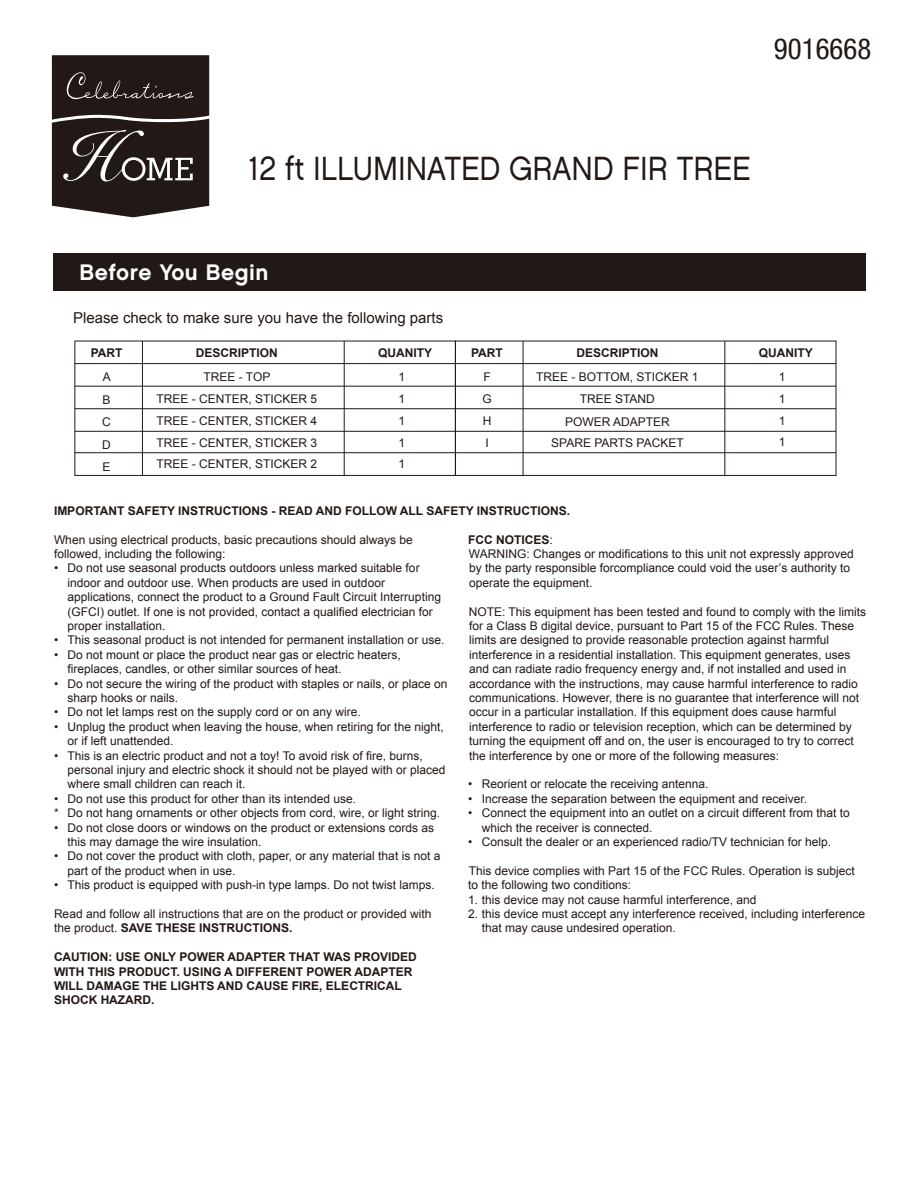
<style>
.page{position:relative;width:918px;height:1188px;background:#fff}
.page>*{position:absolute;margin:0;border:0;box-sizing:border-box;transform-origin:0 0}
.t1{font:33.45px "Chalet London Nineteen Sixty";color:#221815;scale:.9 1}
.t2{font:condensed 28.95px "Helvetica Neue LT Std";color:#221815}
.t3{font:22.5px "Chalet New York Nineteen Sixty";letter-spacing:.025em;color:#fff}
.t4{font:15px "Arial";color:#221815}
.t5{font:12px/14.4px "Arial";color:#221815}
.t6{font:700 12px/14.4px "Arial";color:#221815}
.s1{font-weight:700}
</style>
<div class="page">
<div style="left:53px;top:253px;width:813px;height:37px;background:#221815"></div>
<svg style="left:52px;top:55px;width:157px;height:162px;background:#3b322f"></svg>
<div style="left:74px;top:341px;width:382px;height:135px;border:1px solid #221815"></div>
<hr style="left:344px;top:341px;width:1px;height:134px;background:#221815">
<hr style="left:142px;top:341px;width:1px;height:134px;background:#221815">
<hr style="left:75px;top:363px;width:380px;height:1px;background:#221815">
<hr style="left:75px;top:386px;width:380px;height:1px;background:#221815">
<hr style="left:75px;top:408px;width:380px;height:1px;background:#221815">
<hr style="left:75px;top:431px;width:380px;height:1px;background:#221815">
<hr style="left:75px;top:452px;width:380px;height:1px;background:#221815">
<div style="left:455px;top:341px;width:381px;height:135px;border:1px solid #221815"></div>
<hr style="left:724px;top:341px;width:1px;height:134px;background:#221815">
<hr style="left:523px;top:341px;width:1px;height:134px;background:#221815">
<hr style="left:455px;top:363px;width:381px;height:1px;background:#221815">
<hr style="left:455px;top:386px;width:381px;height:1px;background:#221815">
<hr style="left:455px;top:408px;width:381px;height:1px;background:#221815">
<hr style="left:455px;top:431px;width:381px;height:1px;background:#221815">
<hr style="left:455px;top:452px;width:381px;height:1px;background:#221815">
<h2 class="t2" style="left:774px;top:32px;width:99px">9016668</h2>
<h1 class="t1" style="left:249px;top:148px;width:559px">12 ft ILLUMINATED GRAND FIR TREE</h1>
<h3 class="t3" style="left:80px;top:258px;width:191px">Before You Begin</h3>
<p class="t4" style="left:73px;top:308px;width:372px">Please check to make sure you have the following parts</p>
<p class="t6" style="left:91px;top:346px;width:33px">PART</p>
<p class="t6" style="left:196px;top:346px;width:84px">DESCRIPTION</p>
<p class="t6" style="left:378px;top:346px;width:56px">QUANITY</p>
<p class="t5" style="left:102px;top:366px;width:10px;line-height:22.5px;text-align:justify">A B C D E</p>
<p class="t5" style="left:157px;top:366px;width:162px;line-height:21.8px;text-align:center">TREE - TOP<br>TREE - CENTER, STICKER 5<br>TREE - CENTER, STICKER 4<br>TREE - CENTER, STICKER 3<br>TREE - CENTER, STICKER 2</p>
<p class="t5" style="left:398px;top:366px;width:8px;line-height:21.8px;text-align:justify">1<br>1<br>1<br>1<br>1</p>
<p class="t6" style="left:471px;top:346px;width:33px">PART</p>
<p class="t6" style="left:576px;top:346px;width:84px">DESCRIPTION</p>
<p class="t6" style="left:759px;top:346px;width:56px">QUANITY</p>
<p class="t5" style="left:482px;top:366px;width:11px;line-height:21.8px;text-align:justify">F G H I</p>
<p class="t5" style="left:536px;top:366px;width:164px;line-height:22px;text-align:center">TREE - BOTTOM, STICKER 1<br>TREE STAND<br>POWER ADAPTER<br>SPARE PARTS PACKET</p>
<p class="t5" style="left:779px;top:366px;width:8px;line-height:21.8px;text-align:justify">1<br>1<br>1<br>1</p>
<p class="t6" style="left:54px;top:504px;width:518px">IMPORTANT SAFETY INSTRUCTIONS - READ AND FOLLOW ALL SAFETY INSTRUCTIONS.</p>
<p class="t5" style="left:54px;top:532px;width:360px">When using electrical products, basic precautions should always be followed, including the following:</p>
<p class="t5" style="left:68px;top:561px;width:375px;text-indent:-14px">• Do not use seasonal products outdoors unless marked suitable for indoor and outdoor use. When products are used in outdoor applications, connect the product to a Ground Fault Circuit Interrupting (GFCI) outlet. If one is not provided, contact a qualified electrician for proper installation.</p>
<p class="t5" style="left:54px;top:633px;width:392px">• This seasonal product is not intended for permanent installation or use.</p>
<p class="t5" style="left:68px;top:648px;width:335px;text-indent:-14px">• Do not mount or place the product near gas or electric heaters, fireplaces, candles, or other similar sources of heat.</p>
<p class="t5" style="left:68px;top:676px;width:382px;text-indent:-14px">• Do not secure the wiring of the product with staples or nails, or place on sharp hooks or nails.</p>
<p class="t5" style="left:54px;top:705px;width:308px">• Do not let lamps rest on the supply cord or on any wire.</p>
<p class="t5" style="left:68px;top:720px;width:378px;text-indent:-14px">• Unplug the product when leaving the house, when retiring for the night, or if left unattended.</p>
<p class="t5" style="left:68px;top:748px;width:380px;text-indent:-14px">• This is an electric product and not a toy! To avoid risk of fire, burns, personal injury and electric shock it should not be played with or placed where small children can reach it.</p>
<p class="t5" style="left:54px;top:792px;width:388px">• Do not use this product for other than its intended use.<br>* Do not hang ornaments or other objects from cord, wire, or light string.</p>
<p class="t5" style="left:68px;top:820px;width:368px;text-indent:-14px">• Do not close doors or windows on the product or extensions cords as this may damage the wire insulation.</p>
<p class="t5" style="left:68px;top:849px;width:374px;text-indent:-14px">• Do not cover the product with cloth, paper, or any material that is not a part of the product when in use.</p>
<p class="t5" style="left:54px;top:878px;width:382px">• This product is equipped with push-in type lamps. Do not twist lamps.</p>
<p class="t5" style="left:54px;top:907px;width:379px">Read and follow all instructions that are on the product or provided with the product. <span class="s1">SAVE THESE INSTRUCTIONS.</span></p>
<p class="t6" style="left:54px;top:950px;width:364px">CAUTION: USE ONLY POWER ADAPTER THAT WAS PROVIDED WITH THIS PRODUCT. USING A DIFFERENT POWER ADAPTER WILL DAMAGE THE LIGHTS AND CAUSE FIRE, ELECTRICAL SHOCK HAZARD.</p>
<p class="t5" style="left:468px;top:532px;width:387px"><span class="s1">FCC NOTICES</span>:<br>WARNING: Changes or modifications to this unit not expressly approved by the party responsible forcompliance could void the user’s authority to operate the equipment.</p>
<p class="t5" style="left:469px;top:604px;width:399px">NOTE: This equipment has been tested and found to comply with the limits for a Class B digital device, pursuant to Part 15 of the FCC Rules. These limits are designed to provide reasonable protection against harmful interference in a residential installation. This equipment generates, uses and can radiate radio frequency energy and, if not installed and used in accordance with the instructions, may cause harmful interference to radio communications. However, there is no guarantee that interference will not occur in a particular installation. If this equipment does cause harmful interference to radio or television reception, which can be determined by turning the equipment off and on, the user is encouraged to try to correct the interference by one or more of the following measures:</p>
<p class="t5" style="left:468px;top:777px;width:242px">• Reorient or relocate the receiving antenna.</p>
<p class="t5" style="left:468px;top:792px;width:341px">• Increase the separation between the equipment and receiver.</p>
<p class="t5" style="left:482px;top:806px;width:370px;text-indent:-14px">• Connect the equipment into an outlet on a circuit different from that to which the receiver is connected.</p>
<p class="t5" style="left:468px;top:835px;width:364px">• Consult the dealer or an experienced radio/TV technician for help.</p>
<p class="t5" style="left:468px;top:864px;width:388px">This device complies with Part 15 of the FCC Rules. Operation is subject to the following two conditions:</p>
<p class="t5" style="left:468px;top:892px;width:290px">1. this device may not cause harmful interference, and</p>
<p class="t5" style="left:482px;top:907px;width:385px;text-indent:-14px">2. this device must accept any interference received, including interference that may cause undesired operation.</p>
</div>
